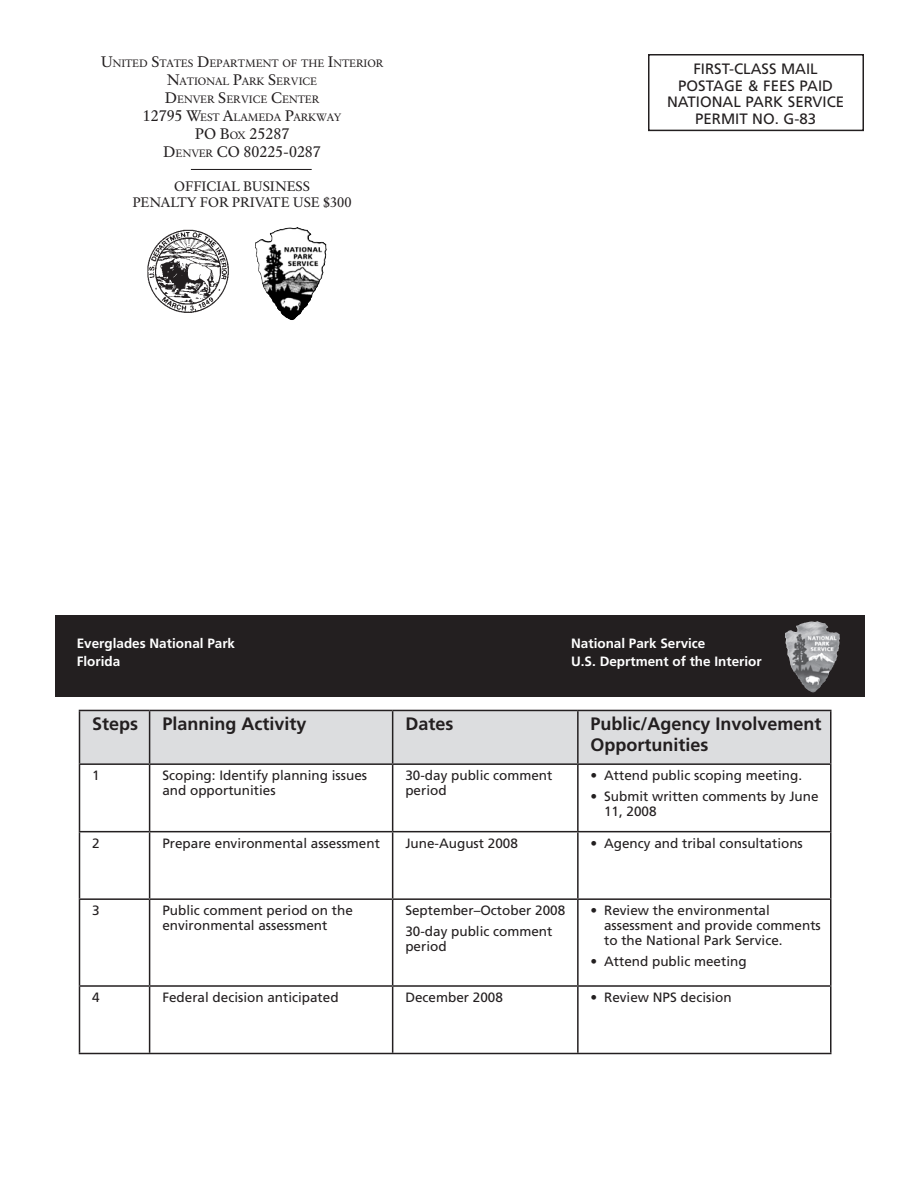
<style>
.page{position:relative;width:918px;height:1188px;background:#fff}
.page>*{position:absolute;margin:0;border:0;box-sizing:border-box;transform-origin:0 0}
.t1{font:700 18px/21px "Frutiger LT Std";color:#231f20}
.t2{font:15px/16.5px "Frutiger LT Std";color:#231f20;text-align:center}
.t3{font:15px/18px "NPS Rawlinson OT";color:#231f20;text-align:center}
.t4{font:13.5px/15px "Frutiger LT Std";color:#231f20}
.t5{font:700 13.5px/18px "Frutiger LT Std";color:#fff}
.t6{font:13.5px/16.2px "NPS Rawlinson OT";color:#231f20;text-align:center}
.t7{font:10.5px/18px "NPS Rawlinson OT";letter-spacing:-.005em;color:#231f20;text-align:center}
.s1{font-size:15px}
.s2{font-size:10.5px}
</style>
<div class="page">
<div style="left:648px;top:54px;width:216px;height:77px;border:2px solid #231f20"></div>
<hr style="left:191px;top:169px;width:121px;height:1px;background:#231f20">
<img style="left:255px;top:227px;width:72px;height:91px">
<img style="left:147px;top:229px;width:82px;height:84px">
<div style="left:80px;top:711px;width:750px;height:52px;background:#dcdddf"></div>
<hr style="left:79px;top:710px;width:71px;height:1px;background:#231f20">
<hr style="left:79px;top:711px;width:1px;height:52px;background:#231f20">
<hr style="left:150px;top:710px;width:243px;height:1px;background:#231f20">
<hr style="left:149px;top:711px;width:1px;height:52px;background:#231f20">
<hr style="left:393px;top:710px;width:185px;height:1px;background:#231f20">
<hr style="left:392px;top:711px;width:1px;height:52px;background:#231f20">
<hr style="left:578px;top:710px;width:254px;height:1px;background:#231f20">
<hr style="left:577px;top:711px;width:2px;height:52px;background:#231f20">
<hr style="left:830px;top:711px;width:2px;height:52px;background:#231f20">
<hr style="left:79px;top:763px;width:71px;height:2px;background:#231f20">
<hr style="left:79px;top:765px;width:1px;height:66px;background:#231f20">
<hr style="left:150px;top:763px;width:243px;height:2px;background:#231f20">
<hr style="left:149px;top:765px;width:1px;height:66px;background:#231f20">
<hr style="left:393px;top:763px;width:185px;height:2px;background:#231f20">
<hr style="left:392px;top:765px;width:1px;height:66px;background:#231f20">
<hr style="left:578px;top:763px;width:254px;height:2px;background:#231f20">
<hr style="left:577px;top:765px;width:2px;height:66px;background:#231f20">
<hr style="left:830px;top:765px;width:2px;height:66px;background:#231f20">
<hr style="left:79px;top:831px;width:71px;height:1px;background:#231f20">
<hr style="left:79px;top:832px;width:1px;height:66px;background:#231f20">
<hr style="left:150px;top:831px;width:243px;height:1px;background:#231f20">
<hr style="left:149px;top:832px;width:1px;height:66px;background:#231f20">
<hr style="left:393px;top:831px;width:185px;height:1px;background:#231f20">
<hr style="left:392px;top:832px;width:1px;height:66px;background:#231f20">
<hr style="left:578px;top:831px;width:254px;height:1px;background:#231f20">
<hr style="left:577px;top:832px;width:2px;height:66px;background:#231f20">
<hr style="left:830px;top:832px;width:2px;height:66px;background:#231f20">
<hr style="left:79px;top:898px;width:71px;height:2px;background:#231f20">
<hr style="left:79px;top:900px;width:1px;height:85px;background:#231f20">
<hr style="left:150px;top:898px;width:243px;height:2px;background:#231f20">
<hr style="left:149px;top:900px;width:1px;height:85px;background:#231f20">
<hr style="left:393px;top:898px;width:185px;height:2px;background:#231f20">
<hr style="left:392px;top:900px;width:1px;height:85px;background:#231f20">
<hr style="left:578px;top:898px;width:254px;height:2px;background:#231f20">
<hr style="left:577px;top:900px;width:2px;height:85px;background:#231f20">
<hr style="left:830px;top:900px;width:2px;height:85px;background:#231f20">
<hr style="left:79px;top:985px;width:71px;height:2px;background:#231f20">
<hr style="left:79px;top:987px;width:1px;height:66px;background:#231f20">
<hr style="left:150px;top:985px;width:243px;height:2px;background:#231f20">
<hr style="left:149px;top:987px;width:1px;height:66px;background:#231f20">
<hr style="left:393px;top:985px;width:185px;height:2px;background:#231f20">
<hr style="left:392px;top:987px;width:1px;height:66px;background:#231f20">
<hr style="left:578px;top:985px;width:254px;height:2px;background:#231f20">
<hr style="left:577px;top:987px;width:2px;height:66px;background:#231f20">
<hr style="left:830px;top:987px;width:2px;height:66px;background:#231f20">
<hr style="left:79px;top:1053px;width:753px;height:1px;background:#231f20">
<div style="left:55px;top:615px;width:810px;height:82px;background:#231f20"></div>
<img style="left:785px;top:621px;width:55px;height:69px">
<p class="t7" style="left:101px;top:54px;width:284px"><span class="s1">U</span>NITED <span class="s1">S</span>TATES <span class="s1">D</span>EPARTMENT OF THE <span class="s1">I</span>NTERIOR<br><span class="s1">N</span>ATIONAL <span class="s1">P</span>ARK <span class="s1">S</span>ERVICE<br><span class="s1">D</span>ENVER <span class="s1">S</span>ERVICE <span class="s1">C</span>ENTER<br><span class="s1">12795 W</span>EST <span class="s1">A</span>LAMEDA <span class="s1">P</span>ARKWAY</p>
<p class="t3" style="left:163px;top:125px;width:159px">PO B<span class="s2">OX</span> 25287<br>D<span class="s2">ENVER</span> CO 80225-0287</p>
<p class="t6" style="left:132px;top:178px;width:221px">OFFICIAL BUSINESS<br>PENALTY FOR PRIVATE USE $300</p>
<p class="t5" style="left:77px;top:634px;width:160px">Everglades National Park<br>Florida</p>
<p class="t2" style="left:667px;top:61px;width:179px">FIRST-CLASS MAIL<br>POSTAGE &amp; FEES PAID<br>NATIONAL PARK SERVICE<br>PERMIT NO. G-83</p>
<p class="t5" style="left:571px;top:634px;width:192px">National Park Service<br>U.S. Deprtment of the Interior</p>
<h1 class="t1" style="left:92px;top:713px;width:48px">Steps</h1>
<h1 class="t1" style="left:162px;top:713px;width:146px">Planning Activity</h1>
<h1 class="t1" style="left:405px;top:713px;width:50px">Dates</h1>
<h1 class="t1" style="left:591px;top:713px;width:233px">Public/Agency Involvement<br>Opportunities</h1>
<p class="t4" style="left:92px;top:768px;width:9px">1</p>
<p class="t4" style="left:162px;top:768px;width:206px">Scoping: Identify planning issues and opportunities</p>
<p class="t4" style="left:405px;top:768px;width:149px">30-day public comment period</p>
<p class="t4" style="left:591px;top:768px;width:213px">• Attend public scoping meeting.</p>
<p class="t4" style="left:604px;top:789px;width:216px;text-indent:-14px">• Submit written comments by June<br>11, 2008</p>
<p class="t4" style="left:92px;top:836px;width:9px">2</p>
<p class="t4" style="left:162px;top:836px;width:219px">Prepare environmental assessment</p>
<p class="t4" style="left:405px;top:836px;width:114px">June-August 2008</p>
<p class="t4" style="left:591px;top:836px;width:214px">• Agency and tribal consultations</p>
<p class="t4" style="left:92px;top:903px;width:9px">3</p>
<p class="t4" style="left:162px;top:903px;width:192px">Public comment period on the environmental assessment</p>
<p class="t4" style="left:405px;top:900px;width:161px;line-height:20.7px">September–October 2008<br>30-day public comment</p>
<p class="t4" style="left:405px;top:939px;width:43px">period</p>
<p class="t4" style="left:604px;top:903px;width:218px;text-indent:-14px">• Review the environmental assessment and provide comments to the National Park Service.</p>
<p class="t4" style="left:591px;top:954px;width:158px">• Attend public meeting</p>
<p class="t4" style="left:92px;top:990px;width:9px">4</p>
<p class="t4" style="left:162px;top:990px;width:178px">Federal decision anticipated</p>
<p class="t4" style="left:405px;top:990px;width:99px">December 2008</p>
<p class="t4" style="left:591px;top:990px;width:143px">• Review NPS decision</p>
</div>
